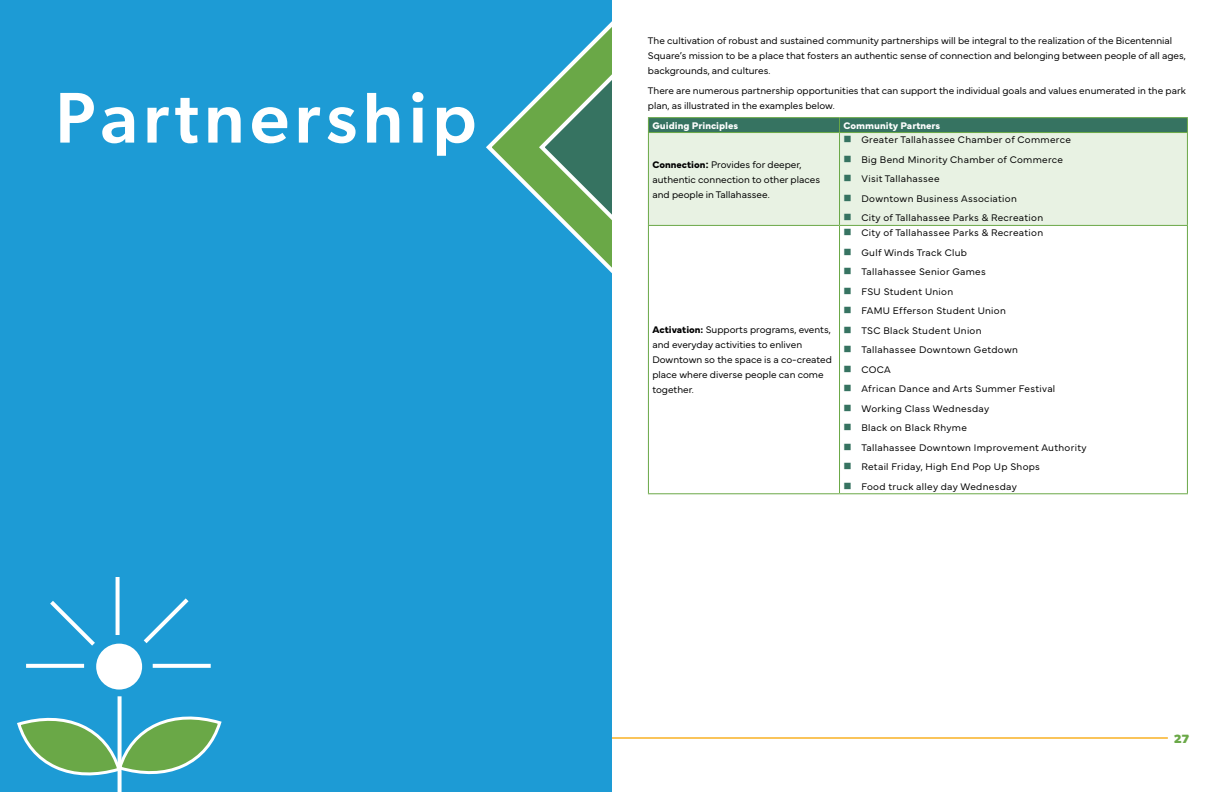
<style>
.page{position:relative;width:1224px;height:792px;background:#fff}
.page>*{position:absolute;margin:0;border:0;box-sizing:border-box;transform-origin:0 0}
.t1{font:500 72px "Gibson";letter-spacing:.075em;color:#fff}
.t2{font:700 12px "Gibson";color:#6aa847}
.t3{font:300 10px/15px "Mundial";color:#000}
.t4{font:300 10px/19.5px "Mundial";letter-spacing:.03em;color:#000}
.t5{font:700 10px "Mundial";color:#fff}
.s1{font-weight:700}
.s2{font-family:"Gibson";font-weight:500;font-size:11px}
</style>
<div class="page">
<hr style="left:612px;top:737px;width:556px;height:2px;background:#fac45a">
<div style="left:0;top:0;width:612px;height:792px;background:#1d9bd5"></div>
<svg style="left:153px;top:664px;width:58px;height:4px"></svg>
<svg style="left:116px;top:577px;width:4px;height:58px"></svg>
<svg style="left:118px;top:696px;width:4px;height:96px"></svg>
<svg style="left:143px;top:598px;width:46px;height:46px"></svg>
<svg style="left:50px;top:601px;width:45px;height:45px"></svg>
<svg style="left:26px;top:664px;width:58px;height:4px"></svg>
<div style="left:96px;top:644px;width:46px;height:46px;background:#fff;border-radius:50%"></div>
<svg style="left:17px;top:716px;width:205px;height:60px"></svg>
<svg style="left:486px;top:21px;width:126px;height:253px"></svg>
<div style="left:649px;top:143px;width:538px;height:82px;background:#e8f2e3"></div>
<hr style="left:648px;top:117px;width:192px;height:1px;background:#6aa847">
<hr style="left:840px;top:117px;width:348px;height:1px;background:#6aa847">
<hr style="left:648px;top:133px;width:1px;height:92px;background:#6aa847">
<hr style="left:839px;top:133px;width:1px;height:92px;background:#6aa847">
<hr style="left:1187px;top:133px;width:1px;height:92px;background:#6aa847">
<hr style="left:648px;top:225px;width:192px;height:1px;background:#6aa847">
<hr style="left:648px;top:226px;width:1px;height:267px;background:#6aa847">
<hr style="left:840px;top:225px;width:348px;height:1px;background:#6aa847">
<hr style="left:839px;top:226px;width:1px;height:267px;background:#6aa847">
<hr style="left:1187px;top:226px;width:1px;height:267px;background:#6aa847">
<hr style="left:648px;top:493px;width:192px;height:1px;background:#6aa847">
<hr style="left:840px;top:493px;width:348px;height:1px;background:#6aa847">
<svg style="left:648px;top:118px;width:540px;height:25px;background:#7fa893"></svg>
<svg style="left:844px;top:156px;width:7px;height:6px"></svg>
<svg style="left:844px;top:175px;width:7px;height:7px"></svg>
<svg style="left:844px;top:195px;width:7px;height:6px"></svg>
<svg style="left:844px;top:214px;width:7px;height:7px"></svg>
<h1 class="t1" style="left:55px;top:75px;width:423px">Partnership</h1>
<p class="t3" style="left:648px;top:32px;width:540px">The cultivation of robust and sustained community partnerships will be integral to the realization of the Bicentennial<br>Square’s mission to be a place that fosters an authentic sense of connection and belonging between people of all ages, backgrounds, and cultures.</p>
<p class="t3" style="left:648px;top:82px;width:539px">There are numerous partnership opportunities that can support the individual goals and values enumerated in the park plan, as illustrated in the examples below.</p>
<p class="t5" style="left:652px;top:117px;width:87px">Guiding Principles</p>
<p class="t5" style="left:844px;top:117px;width:98px">Community Partners</p>
<p class="t3" style="left:652px;top:157px;width:169px"><span class="s1">Connection</span><span class="s2">:</span> Provides for deeper, authentic connection to other places and people in Tallahassee.</p>
<p class="t4" style="left:862px;top:129px;width:211px">Greater Tallahassee Chamber of Commerce Big Bend Minority Chamber of Commerce Visit Tallahassee<br>Downtown Business Association<br>City of Tallahassee Parks &amp; Recreation</p>
<p class="t3" style="left:652px;top:321px;width:181px"><span class="s1">Activation:</span> Supports programs, events, and everyday activities to enliven<br>Downtown so the space is a co-created place where diverse people can come together.</p>
<p class="t4" style="left:862px;top:222px;width:227px">City of Tallahassee Parks &amp; Recreation<br>Gulf Winds Track Club<br>Tallahassee Senior Games<br>FSU Student Union<br>FAMU Efferson Student Union<br>TSC Black Student Union<br>Tallahassee Downtown Getdown<br>COCA<br>African Dance and Arts Summer Festival<br>Working Class Wednesday<br>Black on Black Rhyme<br>Tallahassee Downtown Improvement Authority<br>Retail Friday, High End Pop Up Shops<br>Food truck alley day Wednesday</p>
<p class="t2" style="left:1174px;top:731px;width:17px">27</p>
</div>
